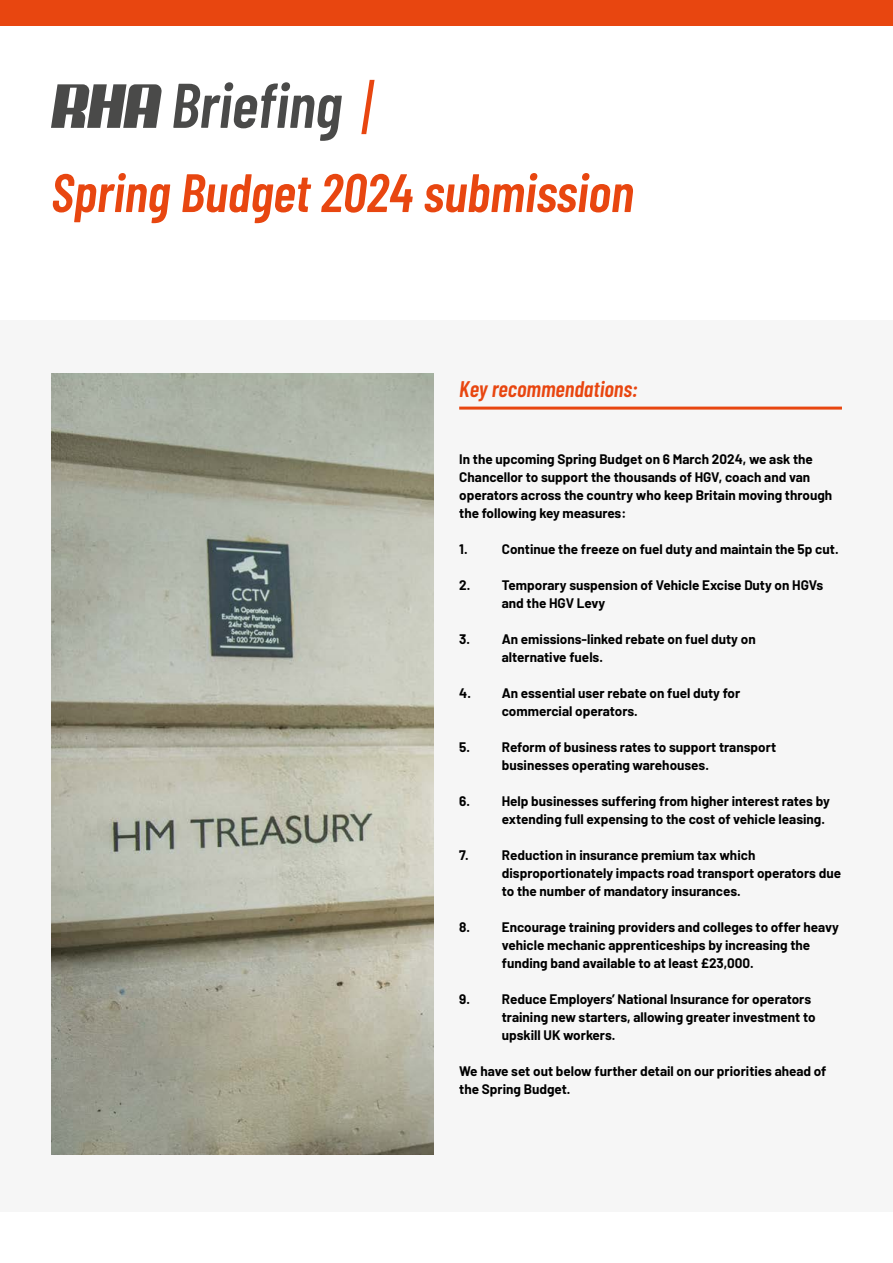
<style>
.page{position:relative;width:893px;height:1263px;background:#fff}
.page>*{position:absolute;margin:0;border:0;box-sizing:border-box;transform-origin:0 0}
.t1{font:italic 600 63px "Barlow Condensed";color:#4a4a49}
.t2{font:italic 600 54px "Barlow Condensed";color:#e84610}
.t3{font:italic 600 22.5px "Barlow Condensed";color:#e84610}
.t4{font:700 13.5px/18px "Barlow";color:#000}
</style>
<div class="page">
<div style="left:0;top:0;width:893px;height:26px;background:#e84610"></div>
<svg style="left:51px;top:84px;width:111px;height:44px"></svg>
<svg style="left:361px;top:80px;width:14px;height:54px"></svg>
<div style="left:0;top:320px;width:893px;height:892px;background:#f6f6f6"></div>
<hr style="left:459px;top:407px;width:383px;height:3px;background:#e84610">
<img style="left:51px;top:374px;width:383px;height:780px">
<h1 class="t1" style="left:171px;top:60px;width:172px">Briefing</h1>
<h2 class="t2" style="left:51px;top:154px;width:584px">Spring Budget 2024 submission</h2>
<h3 class="t3" style="left:459px;top:372px;width:180px">Key recommendations:</h3>
<p class="t4" style="left:459px;top:449px;width:374px">In the upcoming Spring Budget on 6 March 2024, we ask the Chancellor to support the thousands of HGV, coach and van operators across the country who keep Britain moving through the following key measures:</p>
<p class="t4" style="left:459px;top:539px;width:10px">1.</p>
<p class="t4" style="left:502px;top:539px;width:338px">Continue the freeze on fuel duty and maintain the 5p cut.</p>
<p class="t4" style="left:502px;top:575px;width:323px;text-indent:-43px">2. Temporary suspension of Vehicle Excise Duty on HGVs and the HGV Levy</p>
<p class="t4" style="left:502px;top:629px;width:255px;text-indent:-43px">3. An emissions-linked rebate on fuel duty on alternative fuels.</p>
<p class="t4" style="left:502px;top:683px;width:240px;text-indent:-43px">4. An essential user rebate on fuel duty for commercial operators.</p>
<p class="t4" style="left:502px;top:737px;width:276px;text-indent:-43px">5. Reform of business rates to support transport businesses operating warehouses.</p>
<p class="t4" style="left:502px;top:791px;width:330px;text-indent:-43px">6. Help businesses suffering from higher interest rates by extending full expensing to the cost of vehicle leasing.</p>
<p class="t4" style="left:459px;top:845px;width:11px">7.</p>
<p class="t4" style="left:502px;top:845px;width:341px">Reduction in insurance premium tax which disproportionately impacts road transport operators due to the number of mandatory insurances.</p>
<p class="t4" style="left:502px;top:917px;width:339px;text-indent:-43px">8. Encourage training providers and colleges to offer heavy vehicle mechanic apprenticeships by increasing the funding band available to at least £23,000.</p>
<p class="t4" style="left:502px;top:989px;width:315px;text-indent:-43px">9. Reduce Employers’ National Insurance for operators training new starters, allowing greater investment to upskill UK workers.</p>
<p class="t4" style="left:459px;top:1061px;width:369px">We have set out below further detail on our priorities ahead of the Spring Budget.</p>
</div>
